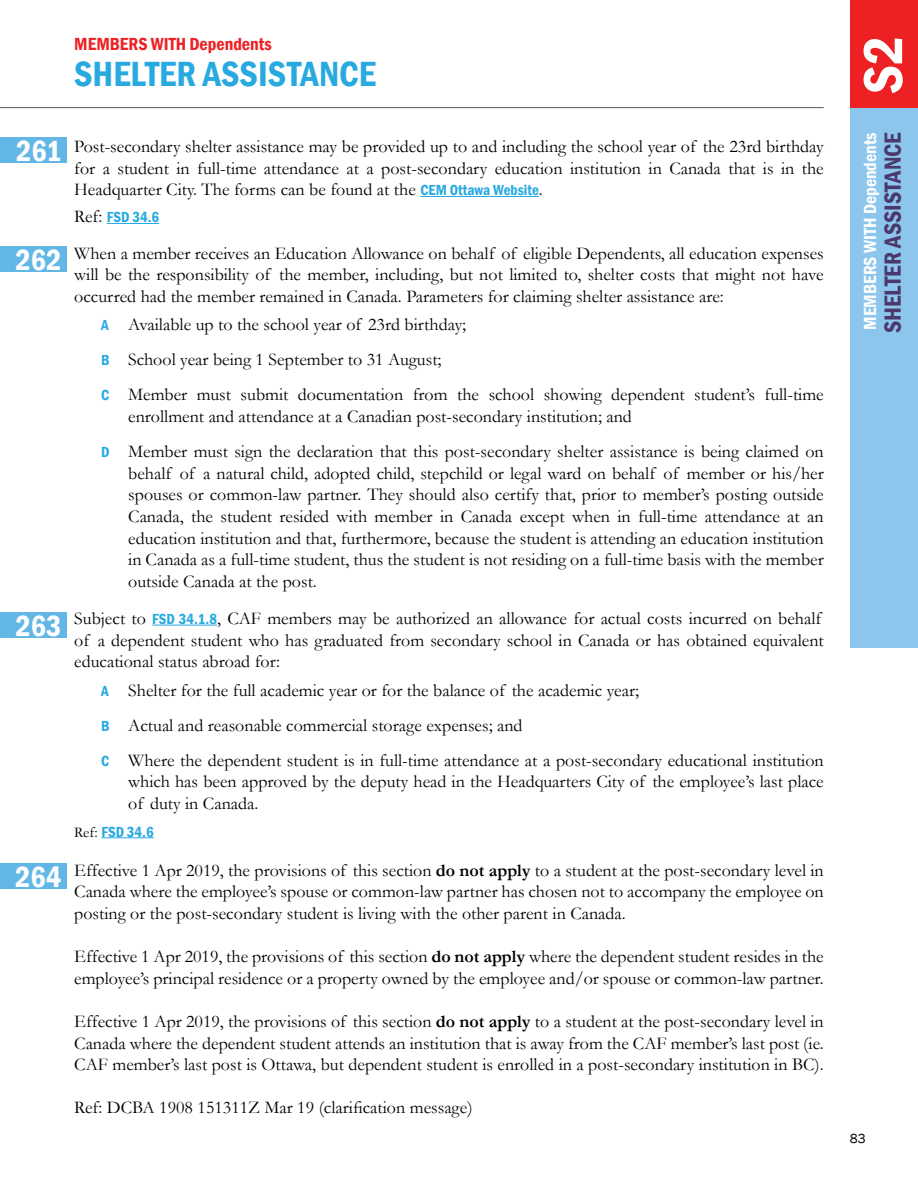
<style>
.page{position:relative;width:918px;height:1188px;background:#fff}
.page>*{position:absolute;margin:0;border:0;box-sizing:border-box;transform-origin:0 0}
.t1{font:600 condensed 57px "Franklin Gothic";color:#fff}
.TOC_-_Style_2__blue___24_font{font:600 condensed 36px "Franklin Gothic";color:#28aae1}
.t2{font:600 condensed 30px "Franklin Gothic";color:#fff}
.Right_Side_Header{font:600 condensed 24px "Franklin Gothic";color:#4b386d}
.Body{font:18px/21.6px "Garamond";color:#000;text-align:justify}
.t3{font:600 condensed 18px "Franklin Gothic";color:#ed2124}
.t4{font:600 condensed 18px "Franklin Gothic";color:#fff}
.Body-2{font:600 condensed 15px "Franklin Gothic";color:#28aae1}
.t5{font:13.5px "Franklin Gothic";color:#000}
.s1{font-family:"Franklin Gothic";font-weight:600;font-stretch:condensed;font-size:15px;color:#28aae1}
.s2{font-family:"Garamond";font-weight:400;font-stretch:normal;font-size:18px;color:#000}
.s3{font-family:"Garamond";font-weight:400;font-stretch:normal;color:#000}
.s4{font-weight:700}
</style>
<div class="page">
<div style="left:850px;top:0;width:68px;height:648px;background:#8cc6ec"></div>
<div style="left:850px;top:0;width:68px;height:108px;background:#ed2124"></div>
<hr style="left:420px;top:196px;width:119px;height:1px;background:#28aae1">
<hr style="left:107px;top:223px;width:52px;height:1px;background:#28aae1">
<hr style="left:152px;top:625px;width:65px;height:1px;background:#28aae1">
<hr style="left:101px;top:837px;width:53px;height:1px;background:#28aae1">
<hr style="left:0;top:107px;width:824px;height:1px;background:#58595b">
<div style="left:0;top:138px;width:67px;height:25px;background:#63b7e6"></div>
<div style="left:0;top:247px;width:67px;height:25px;background:#63b7e6"></div>
<div style="left:0;top:612px;width:67px;height:25px;background:#63b7e6"></div>
<div style="left:0;top:864px;width:67px;height:25px;background:#63b7e6"></div>
<p class="t3" style="left:74px;top:32px;width:199px">MEMBERS WITH Dependents</p>
<p class="TOC_-_Style_2__blue___24_font" style="left:74px;top:50px;width:303px">SHELTER ASSISTANCE</p>
<h1 class="t1" style="left:845px;top:94px;width:60px;rotate:-90deg">S2</h1>
<p class="t2" style="left:16px;top:131px;width:47px">261</p>
<p class="t2" style="left:16px;top:240px;width:47px">262</p>
<p class="Body" style="left:74px;top:135px;width:751px">Post-secondary shelter assistance may be provided up to and including the school year of the 23rd birthday for a student in full-time attendance at a post-secondary education institution in Canada that is in the Headquarter City. The forms can be found at the <span class="s1">CEM Ottawa Website</span>.</p>
<p class="Body-2" style="left:74px;top:207px;width:86px"><span class="s2">Ref:</span> FSD 34.6</p>
<p class="Body" style="left:74px;top:242px;width:751px">When a member receives an Education Allowance on behalf of eligible Dependents, all education expenses will be the responsibility of the member, including, but not limited to, shelter costs that might not have occurred had the member remained in Canada. Parameters for claiming shelter assistance are:</p>
<p class="Body" style="left:101px;top:313px;width:366px"><span class="s1">A</span> Available up to the school year of 23rd birthday;</p>
<p class="Body" style="left:101px;top:348px;width:342px"><span class="s1">B</span> School year being 1 September to 31 August;</p>
<p class="Body" style="left:128px;top:384px;width:697px;text-indent:-27px"><span class="s1">C</span> Member must submit documentation from the school showing dependent student’s full-time enrollment and attendance at a Canadian post-secondary institution; and</p>
<p class="Body" style="left:128px;top:440px;width:697px;text-indent:-27px"><span class="s1">D</span> Member must sign the declaration that this post-secondary shelter assistance is being claimed on behalf of a natural child, adopted child, stepchild or legal ward on behalf of member or his/her spouses or common-law partner. They should also certify that, prior to member’s posting outside Canada, the student resided with member in Canada except when in full-time attendance at an education institution and that, furthermore, because the student is attending an education institution in Canada as a full-time student, thus the student is not residing on a full-time basis with the member outside Canada at the post.</p>
<p class="t4" style="left:858px;top:330px;width:199px;rotate:-90deg">MEMBERS WITH Dependents</p>
<p class="Right_Side_Header" style="left:877px;top:333px;width:203px;rotate:-90deg">SHELTER ASSISTANCE</p>
<p class="t2" style="left:16px;top:606px;width:47px">263</p>
<p class="t2" style="left:15px;top:857px;width:48px">264</p>
<p class="Body" style="left:74px;top:607px;width:751px;text-align:left">Subject to <span class="s1">FSD 34.1.8</span>, CAF members may be authorized an allowance for actual costs incurred on behalf of a dependent student who has graduated from secondary school in Canada or has obtained equivalent educational status abroad for:</p>
<p class="Body" style="left:101px;top:679px;width:539px"><span class="s1">A</span> Shelter for the full academic year or for the balance of the academic year;</p>
<p class="Body" style="left:101px;top:714px;width:423px"><span class="s1">B</span> Actual and reasonable commercial storage expenses; and</p>
<p class="Body" style="left:128px;top:749px;width:697px;text-indent:-27px"><span class="s1">C</span> Where the dependent student is in full-time attendance at a post-secondary educational institution which has been approved by the deputy head in the Headquarters City of the employee’s last place of duty in Canada.</p>
<p class="Body-2" style="left:74px;top:822px;width:81px"><span class="s3">Ref:</span> FSD 34.6</p>
<p class="Body" style="left:74px;top:859px;width:751px">Effective 1 Apr 2019, the provisions of this section <span class="s4">do not apply</span> to a student at the post-secondary level in Canada where the employee’s spouse or common-law partner has chosen not to accompany the employee on posting or the post-secondary student is living with the other parent in Canada.</p>
<p class="Body" style="left:74px;top:945px;width:751px">Effective 1 Apr 2019, the provisions of this section <span class="s4">do not apply</span> where the dependent student resides in the employee’s principal residence or a property owned by the employee and/or spouse or common-law partner.</p>
<p class="Body" style="left:74px;top:1010px;width:751px">Effective 1 Apr 2019, the provisions of this section <span class="s4">do not apply</span> to a student at the post-secondary level in Canada where the dependent student attends an institution that is away from the CAF member’s last post (ie.<br>CAF member’s last post is Ottawa, but dependent student is enrolled in a post-secondary institution in BC).</p>
<p class="Body" style="left:74px;top:1096px;width:400px">Ref: DCBA 1908 151311Z Mar 19 (clarification message)</p>
<p class="t5" style="left:850px;top:1131px;width:17px">83</p>
</div>
